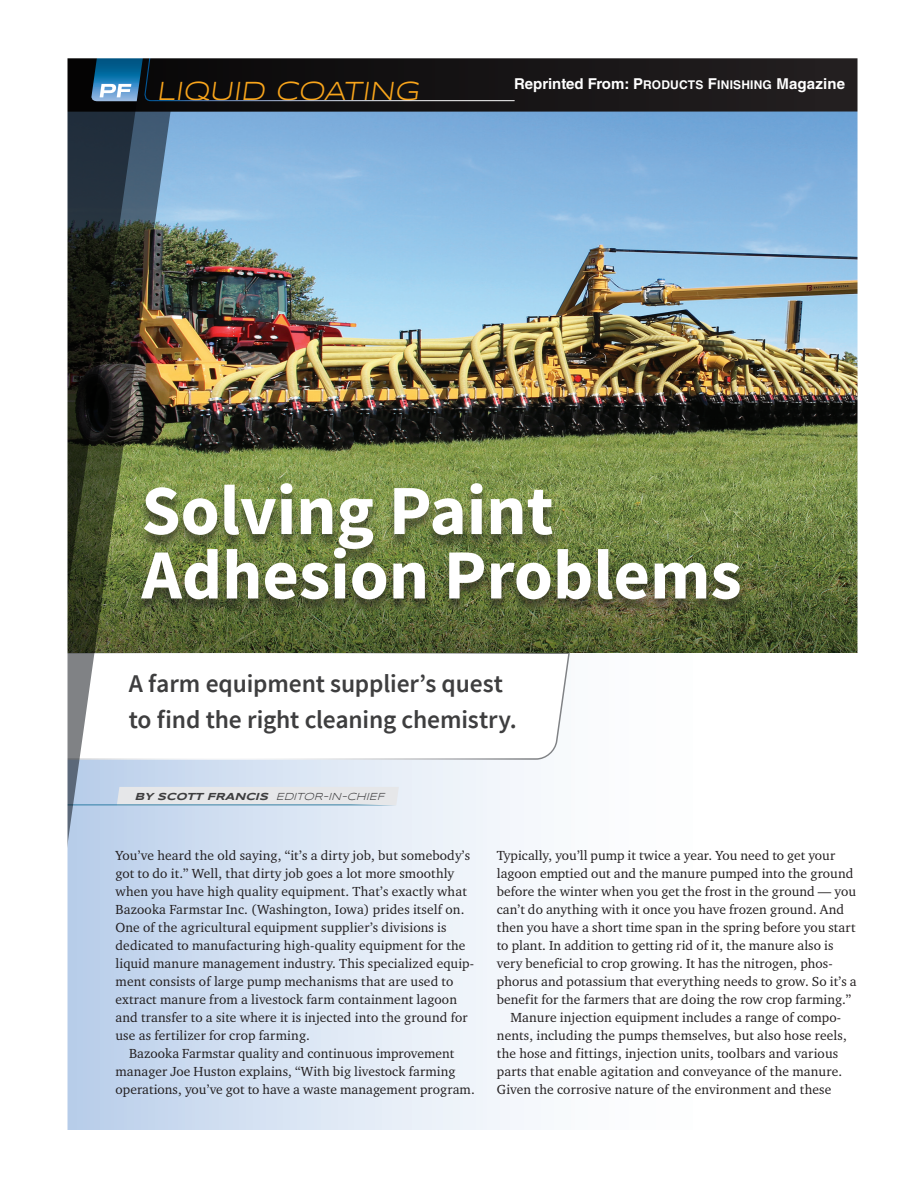
<style>
.page{position:relative;width:918px;height:1188px;background:#fff}
.page>*{position:absolute;margin:0;border:0;box-sizing:border-box;transform-origin:0 0}
._01_FTR-Title_Bold-4{font:700 70.5px/64.3px "Source Sans Pro";color:#fff}
.t1{font:27px "Syncopate";color:#f9a51b}
._02_Deck_Sans_SemiBo{font:600 25.5px "Source Sans Pro";letter-spacing:-.005em;color:#3e3e3f}
.feasub{font:700 15px "Helvetica LT Std";letter-spacing:.005em;color:#fff}
._05_BODY_Normal{font:13.5px/18px "Charter ITC Std";letter-spacing:.005em;color:#231f20}
._05_BODY_No_Indent{font:13.5px/18px "Charter ITC Std";letter-spacing:.01em;color:#231f20}
._03_ByLine_-_Syncopa{font:italic 10.5px "Syncopate";color:#3e3e3f}
.s1{font-family:"Helvetica LT Std Bold SC800";font-weight:400}
.s2{font-family:"Helvetica LT Std Bold SC800";font-weight:400;font-size:12px}
.s3{font-weight:700}
</style>
<div class="page">
<svg style="left:184px;top:652px;width:546px;height:478px"></svg>
<svg style="left:184px;top:652px;width:387px;height:108px"></svg>
<img style="left:184px;top:112px;width:674px;height:400px">
<svg style="left:184px;top:512px;width:674px;height:140px;background:#556333"></svg>
<div style="left:184px;top:787px;width:215px;height:18px;background:#e6e7e9"></div>
<div style="left:134px;top:484px;width:613px;height:131px;background:#231f20;opacity:.6"></div>
<img style="left:68px;top:112px;width:116px;height:1018px">
<div style="left:814px;top:58px;width:44px;height:54px;background:#231f20"></div>
<svg style="left:144px;top:58px;width:670px;height:54px;background:#1c1a1b"></svg>
<svg style="left:68px;top:58px;width:76px;height:685px;background:#484f41"></svg>
<svg style="left:91px;top:58px;width:432px;height:44px;background:#192026"></svg>
<svg style="left:67px;top:58px;width:1px;height:1072px"></svg>
<h2 class="t1" style="left:157px;top:76px;width:268px">LIQUID COATING</h2>
<p class="feasub" style="left:514px;top:75px;width:333px">Reprinted From: <span class="s1">P</span><span class="s2">RODUCTS</span> <span class="s1">F</span><span class="s2">INISHING</span> Magazine</p>
<p class="_01_FTR-Title_Bold-4" style="left:141px;top:481px;width:602px">Solving Paint<br>Adhesion Problems</p>
<p class="_02_Deck_Sans_SemiBo" style="left:129px;top:667px;width:376px">A farm equipment supplier’s quest</p>
<p class="_02_Deck_Sans_SemiBo" style="left:129px;top:703px;width:390px">to find the right cleaning chemistry.</p>
<p class="_03_ByLine_-_Syncopa" style="left:134px;top:791px;width:254px"><span class="s3">BY SCOTT FRANCIS</span> EDITOR-IN-CHIEF</p>
<p class="_05_BODY_No_Indent" style="left:116px;top:846px;width:360px">You’ve heard the old saying, “it’s a dirty job, but somebody’s got to do it.” Well, that dirty job goes a lot more smoothly when you have high quality equipment. That’s exactly what Bazooka Farmstar Inc. (Washington, Iowa) prides itself on.<br>One of the agricultural equipment supplier’s divisions is dedicated to manufacturing high-quality equipment for the liquid manure management industry. This specialized equip&shy;ment consists of large pump mechanisms that are used to extract manure from a livestock farm containment lagoon and transfer to a site where it is injected into the ground for use as fertilizer for crop farming.</p>
<p class="_05_BODY_Normal" style="left:116px;top:1044px;width:361px;text-indent:14px">Bazooka Farmstar quality and continuous improvement manager Joe Huston explains, “With big livestock farming operations, you’ve got to have a waste management program.</p>
<p class="_05_BODY_Normal" style="left:497px;top:846px;width:361px">Typically, you’ll pump it twice a year. You need to get your lagoon emptied out and the manure pumped into the ground before the winter when you get the frost in the ground — you can’t do anything with it once you have frozen ground. And then you have a short time span in the spring before you start to plant. In addition to getting rid of it, the manure also is very beneficial to crop growing. It has the nitrogen, phos&shy;phorus and potassium that everything needs to grow. So it’s a benefit for the farmers that are doing the row crop farming.”</p>
<p class="_05_BODY_Normal" style="left:497px;top:1008px;width:351px;text-indent:14px">Manure injection equipment includes a range of compo&shy;nents, including the pumps themselves, but also hose reels, the hose and fittings, injection units, toolbars and various parts that enable agitation and conveyance of the manure.<br>Given the corrosive nature of the environment and these</p>
</div>
